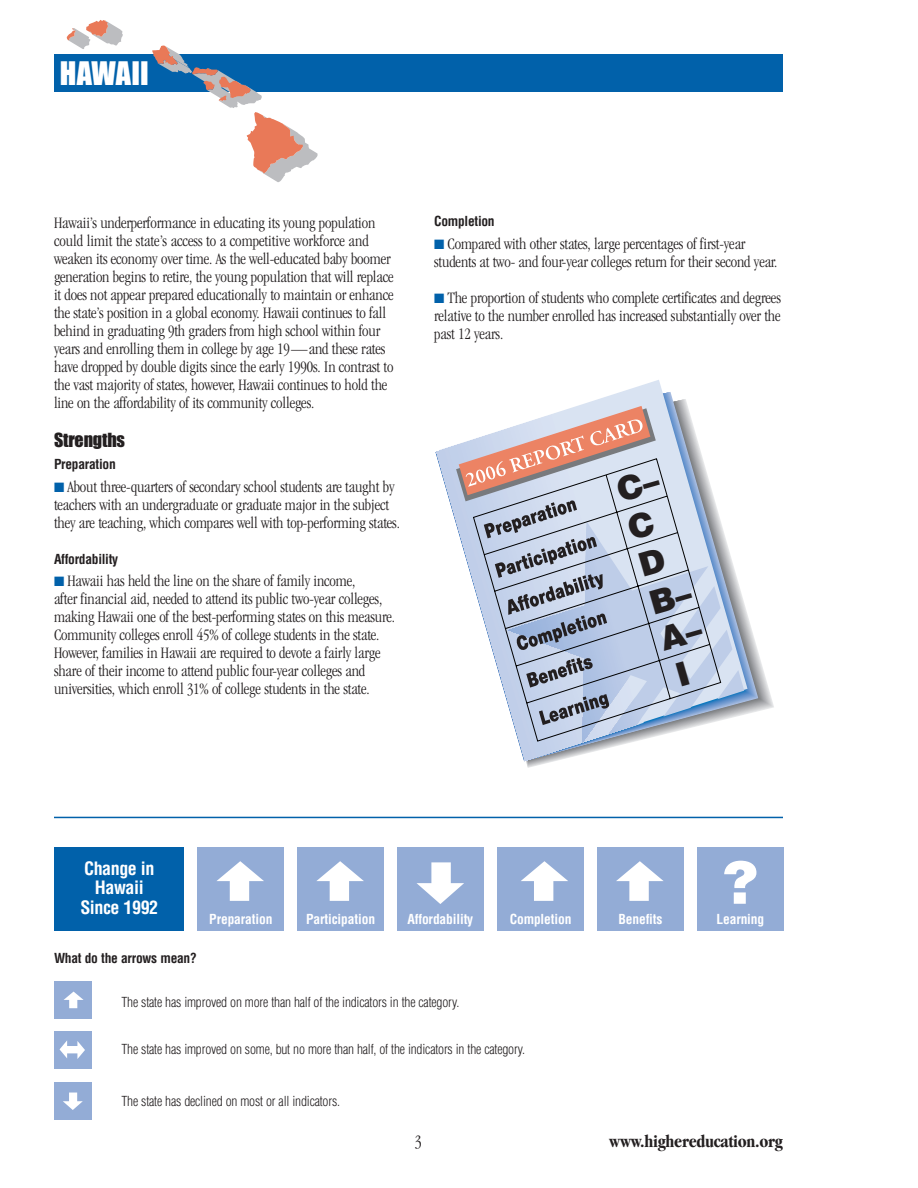
<style>
.page{position:relative;width:918px;height:1188px;background:#fff}
.page>*{position:absolute;margin:0;border:0;box-sizing:border-box;transform-origin:0 0}
.t1{font:900 58.35px "Helvetica";color:#fff}
.t2{font:900 33px/38.7px "Helvetica";color:#231f20}
.t3{font:30px "Impact";letter-spacing:.005em;color:#fff}
.t4{font:700 condensed 18px "Garamond";letter-spacing:-.015em;color:#231f20}
.t5{font:700 condensed 18px/19.5px "Helvetica";letter-spacing:-.025em;color:#fff;text-align:center}
.t6{font:18px "Impact";letter-spacing:-.01em;color:#231f20}
.t7{font:300 condensed 18px "Garamond";color:#231f20}
.t8{font:300 condensed 16.5px/18px "Garamond";letter-spacing:-.01em;color:#231f20}
.t9{font:300 condensed 13.5px "Helvetica";letter-spacing:-.015em;color:#231f20}
.t10{font:700 condensed 13.5px "Helvetica";letter-spacing:-.01em;color:#fff}
.t11{font:700 condensed 13.5px "Helvetica";letter-spacing:-.02em;color:#231f20}
.s1{color:#0161aa}
</style>
<div class="page">
<div style="left:54px;top:54px;width:729px;height:38px;background:#0161aa"></div>
<svg style="left:152px;top:46px;width:166px;height:136px"></svg>
<svg style="left:67px;top:20px;width:56px;height:29px"></svg>
<svg style="left:578px;top:380px;width:170px;height:338px"></svg>
<svg style="left:722px;top:521px;width:10px;height:199px;background:#bac5d7"></svg>
<svg style="left:722px;top:670px;width:22px;height:29px"></svg>
<svg style="left:656px;top:458px;width:66px;height:278px;background:#c0ccdf"></svg>
<svg style="left:436px;top:406px;width:220px;height:355px"></svg>
<div style="left:54px;top:981px;width:38px;height:38px;background:#93acd6"></div>
<svg style="left:64px;top:992px;width:20px;height:16px"></svg>
<div style="left:54px;top:1082px;width:38px;height:38px;background:#93acd6"></div>
<svg style="left:63px;top:1093px;width:20px;height:17px"></svg>
<div style="left:54px;top:1031px;width:38px;height:38px;background:#93acd6"></div>
<svg style="left:60px;top:1040px;width:25px;height:19px"></svg>
<hr style="left:54px;top:817px;width:729px;height:1px;background:#0161aa">
<div style="left:597px;top:848px;width:87px;height:83px;background:#93acd6"></div>
<svg style="left:616px;top:861px;width:48px;height:40px"></svg>
<div style="left:497px;top:848px;width:87px;height:83px;background:#93acd6"></div>
<svg style="left:521px;top:861px;width:47px;height:40px"></svg>
<div style="left:398px;top:848px;width:86px;height:83px;background:#93acd6"></div>
<svg style="left:417px;top:862px;width:47px;height:42px"></svg>
<div style="left:298px;top:848px;width:86px;height:83px;background:#93acd6"></div>
<svg style="left:316px;top:861px;width:48px;height:40px"></svg>
<div style="left:198px;top:848px;width:86px;height:83px;background:#93acd6"></div>
<svg style="left:217px;top:861px;width:47px;height:40px"></svg>
<div style="left:55px;top:848px;width:129px;height:83px;background:#0161aa"></div>
<div style="left:697px;top:848px;width:87px;height:83px;background:#93acd6"></div>
<h3 class="t3" style="left:60px;top:64px;width:90px">HAWAII</h3>
<p class="t8" style="left:54px;top:215px;width:341px">Hawaii’s underperformance in educating its young population could limit the state’s access to a competitive workforce and weaken its economy over time. As the well-educated baby boomer generation begins to retire, the young population that will replace it does not appear prepared educationally to maintain or enhance the state’s position in a global economy. Hawaii continues to fall behind in graduating 9th graders from high school within four years and enrolling them in college by age 19—and these rates have dropped by double digits since the early 1990s. In contrast to the vast majority of states, however, Hawaii continues to hold the line on the affordability of its community colleges.</p>
<p class="t6" style="left:54px;top:434px;width:73px">Strengths</p>
<p class="t11" style="left:54px;top:459px;width:63px">Preparation</p>
<p class="t8" style="left:54px;top:479px;width:347px"><span class="s1">■</span> About three-quarters of secondary school students are taught by teachers with an undergraduate or graduate major in the subject they are teaching, which compares well with top-performing states.</p>
<p class="t11" style="left:54px;top:554px;width:66px">Affordability</p>
<p class="t8" style="left:54px;top:573px;width:343px"><span class="s1">■</span> Hawaii has held the line on the share of family income,<br>after financial aid, needed to attend its public two-year colleges, making Hawaii one of the best-performing states on this measure.<br>Community colleges enroll 45% of college students in the state.<br>However, families in Hawaii are required to devote a fairly large share of their income to attend public four-year colleges and universities, which enroll 31% of college students in the state.</p>
<p class="t11" style="left:434px;top:216px;width:62px">Completion</p>
<p class="t8" style="left:434px;top:236px;width:345px"><span class="s1">■</span> Compared with other states, large percentages of first-year students at two- and four-year colleges return for their second year.</p>
<p class="t8" style="left:434px;top:290px;width:348px;text-align:justify"><span class="s1">■</span> The proportion of students who complete certificates and degrees relative to the number enrolled has increased substantially over the past 12 years.</p>
<h2 class="t2" style="left:614px;top:475px;width:44px;rotate:-16deg">C–<br>C<br>D<br>B–<br>A–<br>I</h2>
<p class="t5" style="left:80px;top:860px;width:79px">Change in<br>Hawaii<br>Since 1992</p>
<p class="t11" style="left:54px;top:953px;width:144px">What do the arrows mean?</p>
<p class="t10" style="left:209px;top:914px;width:65px">Preparation</p>
<p class="t10" style="left:306px;top:914px;width:70px">Participation</p>
<p class="t10" style="left:407px;top:914px;width:67px">Affordability</p>
<p class="t10" style="left:510px;top:914px;width:63px">Completion</p>
<p class="t10" style="left:618px;top:914px;width:46px">Benefits</p>
<p class="t9" style="left:122px;top:997px;width:339px">The state has improved on more than half of the indicators in the category.</p>
<p class="t9" style="left:122px;top:1044px;width:405px">The state has improved on some, but no more than half, of the indicators in the category.</p>
<p class="t9" style="left:122px;top:1096px;width:220px">The state has declined on most or all indicators.</p>
<h1 class="t1" style="left:723px;top:862px;width:37px">?</h1>
<p class="t10" style="left:716px;top:914px;width:49px">Learning</p>
<p class="t7" style="left:415px;top:1134px;width:9px">3</p>
<p class="t4" style="left:609px;top:1134px;width:175px">www.highereducation.org</p>
</div>
